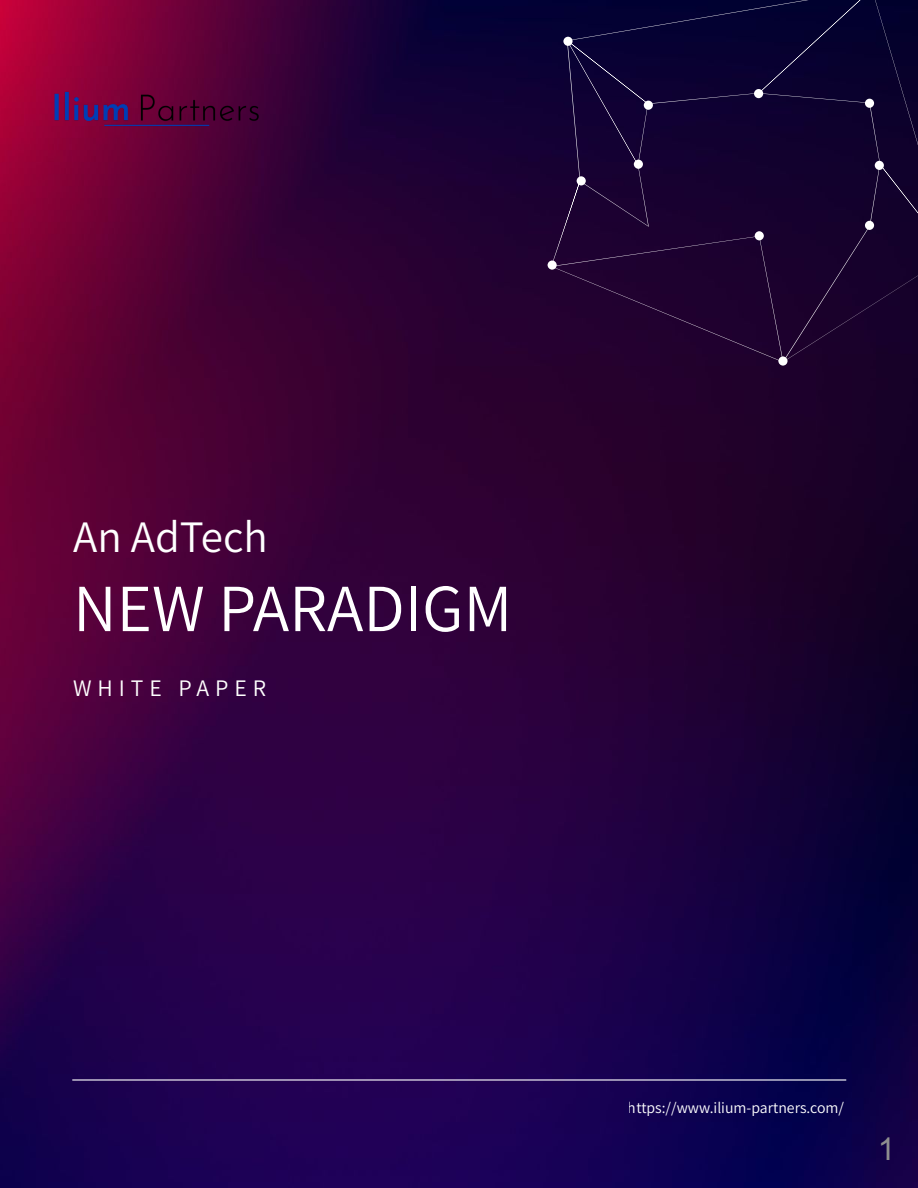
<style>
.page{position:relative;width:918px;height:1188px;background:#fff}
.page>*{position:absolute;margin:0;border:0;box-sizing:border-box;transform-origin:0 0}
.t1{font:200 67.5px "Assistant";color:#fff}
.t2{font:200 45px "Assistant";color:#fff}
.t3{font:31.5px "Arial";color:#8f8f8f}
.t4{font:200 23.7px "Assistant";letter-spacing:.25em;color:#fff}
.t5{font:200 15.75px "Assistant";color:#fff}
</style>
<div class="page">
<img style="left:0;top:0;width:918px;height:1188px">
<hr style="left:73px;top:1079px;width:773px;height:2px;background:#fff">
<svg style="left:551px;top:0;width:367px;height:362px;fill:#14012f"></svg>
<img style="left:52px;top:89px;width:209px;height:39px">
<h2 class="t2" style="left:73px;top:506px;width:196px">An AdTech</h2>
<h1 class="t1" style="left:73px;top:562px;width:441px">NEW PARADIGM</h1>
<h3 class="t4" style="left:73px;top:671px;width:194px">WHITE PAPER</h3>
<p class="t5" style="left:628px;top:1097px;width:218px">https://www.ilium-partners.com/</p>
<h3 class="t3" style="left:878px;top:1131px;width:19px">1</h3>
</div>
